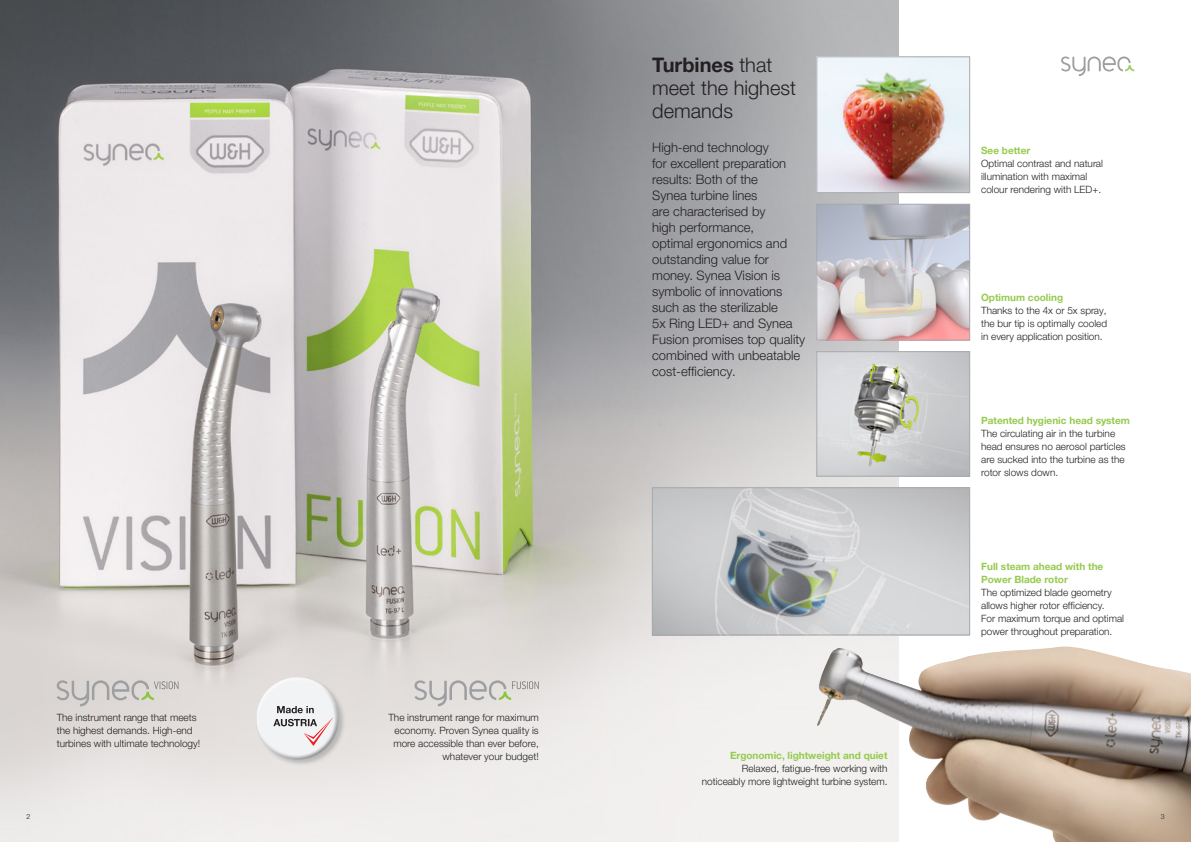
<style>
.page{position:relative;width:1191px;height:842px;background:#fff}
.page>*{position:absolute;margin:0;border:0;box-sizing:border-box;transform-origin:0 0}
.t1{font:20px/23px "Helvetica Neue World 45 Lt";color:#231f20}
.t2{font:700 20px "Helvetica Neue World 75";color:#231f20}
.t3{font:13px/16px "Helvetica Neue World 45 Lt";color:#231f20}
.t4{font:10px/13px "Helvetica Neue World 45 Lt";color:#231f20}
.t5{font:700 10px/13px "Helvetica Neue World 75";color:#96ca4e}
.t6{font:7px "Helvetica Neue World 45 Lt";color:#231f20}
.s1{font-family:"Helvetica Neue World 45 Lt";font-weight:400}
</style>
<div class="page">
<img style="left:0;top:0;width:899px;height:842px">
<img style="left:654px;top:490px;width:313px;height:143px">
<div style="left:652px;top:488px;width:317px;height:147px;border:1px solid #a8a9ad"></div>
<img style="left:818px;top:59px;width:149px;height:132px">
<div style="left:816px;top:57px;width:153px;height:136px;border:1px solid #a8a9ad"></div>
<img style="left:818px;top:206px;width:149px;height:132px">
<div style="left:816px;top:204px;width:153px;height:136px;border:1px solid #a8a9ad"></div>
<img style="left:818px;top:353px;width:149px;height:121px">
<div style="left:816px;top:351px;width:153px;height:125px;border:1px solid #a8a9ad"></div>
<svg style="left:1061px;top:57px;width:73px;height:19px"></svg>
<img style="left:817px;top:646px;width:374px;height:196px">
<svg style="left:57px;top:680px;width:121px;height:26px;background:#cdcbc7"></svg>
<svg style="left:414px;top:680px;width:125px;height:26px;background:#d3d1ce"></svg>
<div style="left:255px;top:676px;width:91px;height:91px;background:#e2dedb"></div>
<svg style="left:250px;top:671px;width:94px;height:95px"></svg>
<p class="t4" style="left:57px;top:711px;width:145px">The instrument range that meets the highest demands. High-end turbines with ultimate technology!</p>
<p class="t4" style="left:388px;top:711px;width:152px;text-align:right">The instrument range for maximum economy. Proven Synea quality is more accessible than ever before, whatever your budget!</p>
<h1 class="t2" style="left:652px;top:53px;width:122px">Turbines <span class="s1">that</span></h1>
<h1 class="t1" style="left:652px;top:77px;width:145px">meet the highest demands</h1>
<p class="t3" style="left:652px;top:139px;width:155px">High-end technology<br>for excellent preparation results: Both of the<br>Synea turbine lines<br>are characterised by<br>high performance,<br>optimal ergonomics and outstanding value for money. Synea Vision is symbolic of innovations such as the sterilizable<br>5x Ring LED+ and Synea<br>Fusion promises top quality combined with unbeatable cost-efficiency.</p>
<p class="t5" style="left:730px;top:749px;width:159px">Ergonomic, lightweight and quiet</p>
<p class="t4" style="left:702px;top:762px;width:187px;text-align:right">Relaxed, fatigue-free working with noticeably more lightweight turbine system.</p>
<p class="t5" style="left:981px;top:144px;width:51px">See better</p>
<p class="t4" style="left:981px;top:157px;width:123px">Optimal contrast and natural illumination with maximal colour rendering with LED+.</p>
<p class="t5" style="left:981px;top:291px;width:83px">Optimum cooling</p>
<p class="t4" style="left:981px;top:304px;width:127px;text-align:justify">Thanks to the 4x or 5x spray, the bur tip is optimally cooled in every application position.</p>
<p class="t5" style="left:981px;top:414px;width:150px">Patented hygienic head system</p>
<p class="t4" style="left:981px;top:427px;width:146px">The circulating air in the turbine head ensures no aerosol particles are sucked into the turbine as the rotor slows down.</p>
<p class="t5" style="left:981px;top:560px;width:124px">Full steam ahead with the<br>Power Blade rotor</p>
<p class="t4" style="left:981px;top:586px;width:144px">The optimized blade geometry allows higher rotor efficiency.<br>For maximum torque and optimal power throughout preparation.</p>
<p class="t6" style="left:26px;top:812px;width:5px">2</p>
<p class="t6" style="left:1160px;top:812px;width:5px">3</p>
</div>
